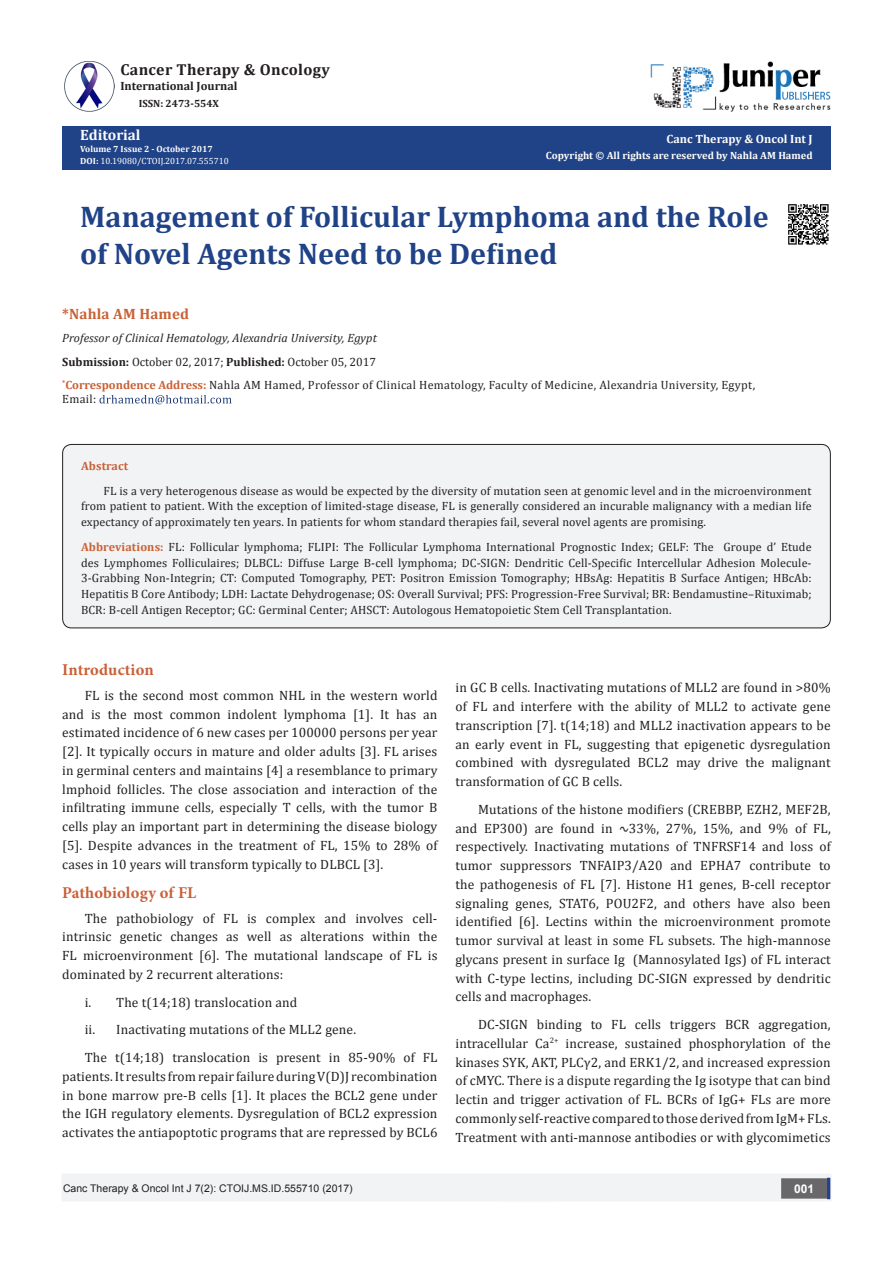
<style>
.page{position:relative;width:893px;height:1263px;background:#fff}
.page>*{position:absolute;margin:0;border:0;box-sizing:border-box;transform-origin:0 0}
.t1{font:700 30px "Cambria";color:#204287}
.t2{font:700 16.5px "Minion Pro";letter-spacing:.005em;color:#ca5f37}
.t3{font:700 15.9px "Cambria";letter-spacing:.02em;color:#231f20}
.t4{font:700 15px "Cambria";letter-spacing:.01em;color:#ca6035}
.t5{font:700 15px "Cambria";color:#fcfcfc}
.t6{font:13.5px/18.8px "Cambria";letter-spacing:.01em;color:#231f20;text-align:justify}
.t7{font:12px/15.8px "Cambria";letter-spacing:.01em;color:#231f20;text-align:justify}
.t8{font:italic 12px "Cambria";letter-spacing:.01em;color:#231f20}
.t9{font:700 12px "Cambria";color:#fffefc}
.t10{font:700 12px "Cambria";color:#231f20}
.t11{font:700 12px "Cambria";letter-spacing:.01em;color:#ca5f37}
.t12{font:700 12px "Arial";color:#fff}
.t13{font:10.5px "Arial";color:#231f20}
.t14{font:700 10.5px "Cambria";color:#fffefc}
.t15{font:700 10.5px "Cambria";color:#231f20}
.t16{font:9px "Cambria";color:#fff}
.t17{font:700 9px "Cambria";color:#fcfcfc}
.s1{font-weight:700;color:#fcfcfc}
.s2{font-weight:700}
.s3{font-weight:700;color:#ca6035}
</style>
<div class="page">
<div style="left:62px;top:126px;width:769px;height:43px;background:#204287"></div>
<svg style="left:99px;top:395px;width:133px;height:9px"></svg>
<div style="left:62px;top:1175px;width:494px;height:26px;background:#f2f3f4"></div>
<div style="left:502px;top:1174px;width:329px;height:27px;background:#f2f3f4"></div>
<div style="left:782px;top:1179px;width:44px;height:19px;background:#68676a"></div>
<div style="left:781px;top:1178px;width:46px;height:20px;border:2px solid #68676a"></div>
<hr style="left:827px;top:1178px;width:3px;height:21px;background:#253f8e">
<img style="left:651px;top:61px;width:180px;height:51px">
<img style="left:64px;top:61px;width:50px;height:51px">
<hr style="left:62px;top:1173px;width:769px;height:2px;background:#f2f3f4">
<div style="left:63px;top:444px;width:767px;height:184px;background:#f2f3f4;border-radius:9px"></div>
<div style="left:62px;top:444px;width:769px;height:184px;border:1px solid #231f20;border-radius:9px"></div>
<img style="left:788px;top:204px;width:41px;height:41px">
<p class="t3" style="left:120px;top:58px;width:211px">Cancer Therapy &amp; Oncology</p>
<p class="t10" style="left:120px;top:77px;width:119px">International Journal</p>
<p class="t15" style="left:139px;top:96px;width:82px">ISSN: 2473-554X</p>
<p class="t5" style="left:80px;top:124px;width:62px">Editorial</p>
<p class="t17" style="left:80px;top:143px;width:134px">Volume 7 Issue 2 - October 2017</p>
<p class="t16" style="left:80px;top:156px;width:150px"><span class="s1">DOI:</span> 10.19080/CTOIJ.2017.07.555710</p>
<p class="t9" style="left:667px;top:131px;width:148px">Canc Therapy &amp; Oncol Int J</p>
<p class="t14" style="left:546px;top:148px;width:268px">Copyright © All rights are reserved by Nahla AM Hamed</p>
<p class="t1" style="left:80px;top:195px;width:690px">Management of Follicular Lymphoma and the Role</p>
<p class="t1" style="left:80px;top:233px;width:479px">of Novel Agents Need to be Defined</p>
<p class="t4" style="left:62px;top:303px;width:128px">*Nahla AM Hamed</p>
<p class="t8" style="left:62px;top:330px;width:316px">Professor of Clinical Hematology, Alexandria University, Egypt</p>
<p class="t7" style="left:62px;top:354px;width:315px"><span class="s2">Submission:</span> October 02, 2017; <span class="s2">Published:</span> October 05, 2017</p>
<p class="t7" style="left:62px;top:378px;width:694px;line-height:14.4px"><sup>*</sup><span class="s3">Correspondence Address:</span> Nahla AM Hamed, Professor of Clinical Hematology, Faculty of Medicine, Alexandria University, Egypt,<br>Email:</p>
<p class="t11" style="left:81px;top:457px;width:49px">Abstract</p>
<p class="t7" style="left:81px;top:483px;width:732px;text-indent:22px">FL is a very heterogenous disease as would be expected by the diversity of mutation seen at genomic level and in the microenvironment from patient to patient. With the exception of limited-stage disease, FL is generally considered an incurable malignancy with a median life expectancy of approximately ten years. In patients for whom standard therapies fail, several novel agents are promising.</p>
<p class="t7" style="left:81px;top:539px;width:732px"><span class="s3">Abbreviations:</span> FL: Follicular lymphoma; FLIPI: The Follicular Lymphoma International Prognostic Index; GELF: The Groupe d’ Etude des Lymphomes Folliculaires; DLBCL: Diffuse Large B-cell lymphoma; DC-SIGN: Dendritic Cell-Specific Intercellular Adhesion Molecule-3-Grabbing Non-Integrin; CT: Computed Tomography, PET: Positron Emission Tomography; HBsAg: Hepatitis B Surface Antigen; HBcAb:<br>Hepatitis B Core Antibody; LDH: Lactate Dehydrogenase; OS: Overall Survival; PFS: Progression-Free Survival; BR: Bendamustine–Rituximab; BCR: B-cell Antigen Receptor; GC: Germinal Center; AHSCT: Autologous Hematopoietic Stem Cell Transplantation.</p>
<p class="t2" style="left:62px;top:658px;width:93px">Introduction</p>
<p class="t6" style="left:62px;top:686px;width:377px;text-indent:22px">FL is the second most common NHL in the western world and is the most common indolent lymphoma [1]. It has an estimated incidence of 6 new cases per 100000 persons per year [2]. It typically occurs in mature and older adults [3]. FL arises in germinal centers and maintains [4] a resemblance to primary lmphoid follicles. The close association and interaction of the infiltrating immune cells, especially T cells, with the tumor B cells play an important part in determining the disease biology [5]. Despite advances in the treatment of FL, 15% to 28% of cases in 10 years will transform typically to DLBCL [3].</p>
<p class="t2" style="left:62px;top:881px;width:136px">Pathobiology of FL</p>
<p class="t6" style="left:62px;top:908px;width:377px;text-indent:22px">The pathobiology of FL is complex and involves cell&shy;intrinsic genetic changes as well as alterations within the FL microenvironment [6]. The mutational landscape of FL is dominated by 2 recurrent alterations:</p>
<p class="t6" style="left:85px;top:992px;width:214px">i. The t(14;18) translocation and</p>
<p class="t6" style="left:85px;top:1020px;width:273px">ii. Inactivating mutations of the MLL2 gene.</p>
<p class="t6" style="left:62px;top:1048px;width:377px;text-indent:22px">The t(14;18) translocation is present in 85-90% of FL patients. It results from repair failure during V(D)J recombination in bone marrow pre-B cells [1]. It places the BCL2 gene under the IGH regulatory elements. Dysregulation of BCL2 expression activates the antiapoptotic programs that are repressed by BCL6</p>
<p class="t6" style="left:455px;top:678px;width:377px">in GC B cells. Inactivating mutations of MLL2 are found in &gt;80% of FL and interfere with the ability of MLL2 to activate gene transcription [7]. t(14;18) and MLL2 inactivation appears to be an early event in FL, suggesting that epigenetic dysregulation combined with dysregulated BCL2 may drive the malignant transformation of GC B cells.</p>
<p class="t6" style="left:455px;top:800px;width:377px;text-indent:22px">Mutations of the histone modifiers (CREBBP, EZH2, MEF2B, and EP300) are found in ∿33%, 27%, 15%, and 9% of FL, respectively. Inactivating mutations of TNFRSF14 and loss of tumor suppressors TNFAIP3/A20 and EPHA7 contribute to the pathogenesis of FL [7]. Histone H1 genes, B-cell receptor signaling genes, STAT6, POU2F2, and others have also been identified [6]. Lectins within the microenvironment promote tumor survival at least in some FL subsets. The high-mannose glycans present in surface Ig (Mannosylated Igs) of FL interact with C-type lectins, including DC-SIGN expressed by dendritic cells and macrophages.</p>
<p class="t6" style="left:455px;top:1015px;width:377px;text-indent:22px">DC-SIGN binding to FL cells triggers BCR aggregation, intracellular Ca<sup>2+</sup> increase, sustained phosphorylation of the kinases SYK, AKT, PLCγ2, and ERK1/2, and increased expression of cMYC. There is a dispute regarding the Ig isotype that can bind lectin and trigger activation of FL. BCRs of IgG+ FLs are more commonly self-reactive compared to those derived from IgM+ FLs.<br>Treatment with anti-mannose antibodies or with glycomimetics</p>
<p class="t13" style="left:63px;top:1181px;width:291px">Canc Therapy &amp; Oncol Int J 7(2): CTOIJ.MS.ID.555710 (2017)</p>
<p class="t12" style="left:794px;top:1180px;width:22px">001</p>
</div>
